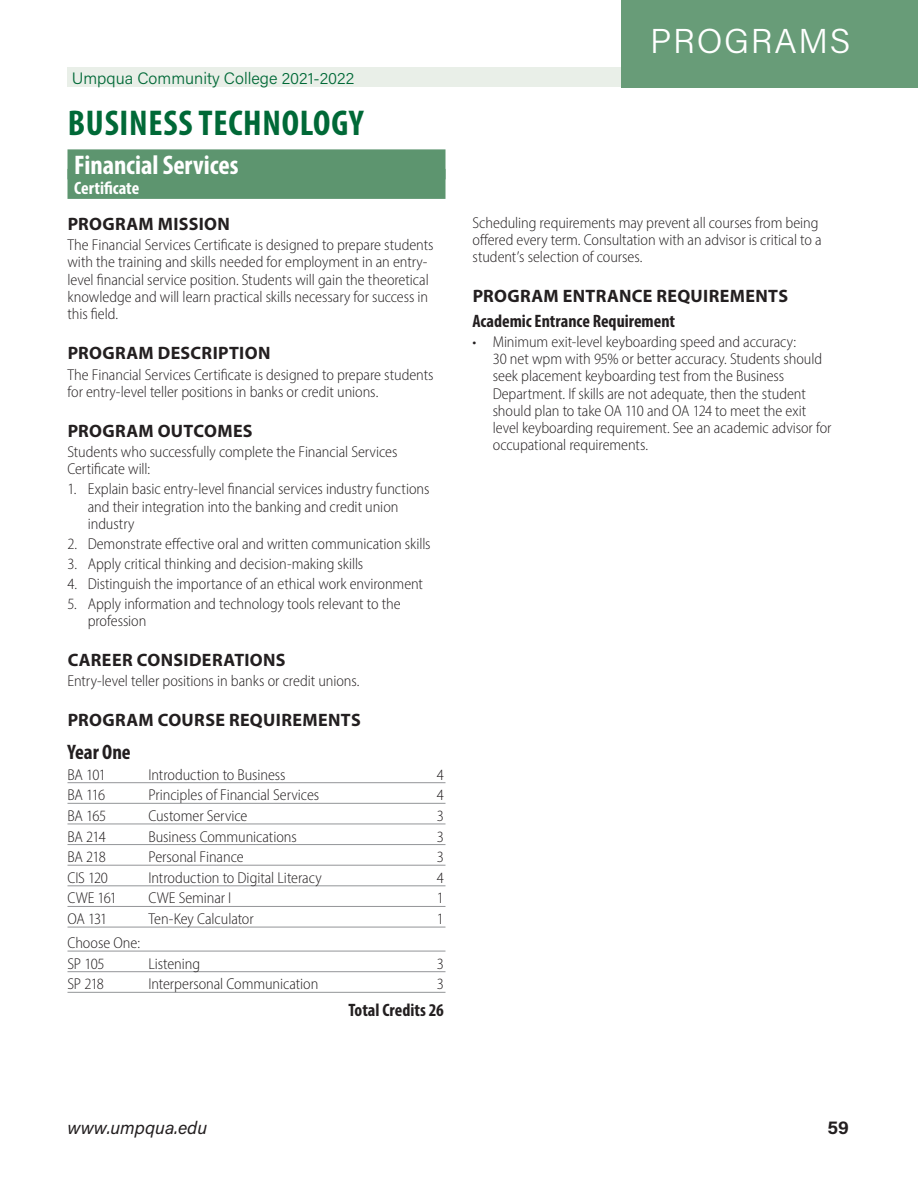
<style>
.page{position:relative;width:918px;height:1188px;background:#fff}
.page>*{position:absolute;margin:0;border:0;box-sizing:border-box;transform-origin:0 0}
.t1{font:700 condensed 36px "Myriad Pro";letter-spacing:.02em;color:#006937}
.t2{font:300 34.5px "Acumin Pro";letter-spacing:.05em;color:#fff}
.t3{font:700 condensed 27px "Myriad Pro";color:#fff}
.t4{font:700 condensed 21px "Myriad Pro";color:#231f20}
.t5{font:700 18px "Myriad Pro";letter-spacing:.02em;color:#231f20}
.t6{font:700 condensed 18px "Myriad Pro";color:#231f20}
.t7{font:italic 18px "Acumin Pro";color:#231f20}
.t8{font:700 condensed 18px "Myriad Pro";color:#fff}
.t9{font:700 18px "Acumin Pro";color:#231f20}
.t10{font:300 16.5px "Acumin Pro";color:#006937}
.t11{font:300 semi-condensed 15.75px/17.2px "Myriad Pro";letter-spacing:-.005em;color:#231f20}
</style>
<div class="page">
<div style="left:68px;top:68px;width:783px;height:19px;background:#e9efe8"></div>
<div style="left:621px;top:0;width:297px;height:87px;background:#689c78"></div>
<div style="left:68px;top:149px;width:378px;height:30px;background:#5d956f"></div>
<div style="left:68px;top:169px;width:378px;height:30px;background:#5d956f"></div>
<hr style="left:68px;top:782px;width:378px;height:1px;background:#939598">
<hr style="left:68px;top:803px;width:378px;height:1px;background:#939598">
<hr style="left:68px;top:824px;width:378px;height:1px;background:#939598">
<hr style="left:68px;top:844px;width:378px;height:1px;background:#939598">
<hr style="left:68px;top:865px;width:378px;height:1px;background:#939598">
<hr style="left:68px;top:885px;width:378px;height:1px;background:#939598">
<hr style="left:68px;top:906px;width:378px;height:1px;background:#939598">
<hr style="left:68px;top:927px;width:378px;height:1px;background:#939598">
<hr style="left:68px;top:951px;width:378px;height:1px;background:#939598">
<hr style="left:68px;top:971px;width:378px;height:1px;background:#939598">
<hr style="left:68px;top:992px;width:378px;height:1px;background:#939598">
<p class="t10" style="left:72px;top:69px;width:284px">Umpqua Community College 2021-2022</p>
<h1 class="t1" style="left:68px;top:109px;width:297px">BUSINESS TECHNOLOGY</h1>
<h3 class="t3" style="left:74px;top:155px;width:166px">Financial Services</h3>
<p class="t8" style="left:74px;top:181px;width:67px">Certificate</p>
<p class="t5" style="left:68px;top:217px;width:164px">PROGRAM MISSION</p>
<p class="t11" style="left:68px;top:237px;width:368px">The Financial Services Certificate is designed to prepare students with the training and skills needed for employment in an entry&shy;level financial service position. Students will gain the theoretical knowledge and will learn practical skills necessary for success in this field.</p>
<p class="t5" style="left:68px;top:346px;width:204px">PROGRAM DESCRIPTION</p>
<p class="t11" style="left:68px;top:367px;width:368px">The Financial Services Certificate is designed to prepare students for entry-level teller positions in banks or credit unions.</p>
<p class="t5" style="left:68px;top:424px;width:186px">PROGRAM OUTCOMES</p>
<p class="t11" style="left:68px;top:444px;width:331px">Students who successfully complete the Financial Services<br>Certificate will:</p>
<p class="t11" style="left:88px;top:482px;width:343px;text-indent:-20px">1. Explain basic entry-level financial services industry functions and their integration into the banking and credit union industry</p>
<p class="t11" style="left:68px;top:536px;width:365px">2. Demonstrate effective oral and written communication skills</p>
<p class="t11" style="left:68px;top:556px;width:297px">3. Apply critical thinking and decision-making skills</p>
<p class="t11" style="left:68px;top:576px;width:357px">4. Distinguish the importance of an ethical work environment</p>
<p class="t11" style="left:88px;top:596px;width:314px;text-indent:-20px">5. Apply information and technology tools relevant to the profession</p>
<p class="t5" style="left:68px;top:653px;width:220px">CAREER CONSIDERATIONS</p>
<p class="t11" style="left:68px;top:673px;width:294px">Entry-level teller positions in banks or credit unions.</p>
<p class="t5" style="left:68px;top:713px;width:295px">PROGRAM COURSE REQUIREMENTS</p>
<h3 class="t4" style="left:68px;top:744px;width:65px">Year One</h3>
<p class="t11" style="left:68px;top:767px;width:40px">BA 101</p>
<p class="t11" style="left:148px;top:767px;width:139px">Introduction to Business</p>
<p class="t11" style="left:437px;top:767px;width:9px">4</p>
<p class="t11" style="left:68px;top:787px;width:39px">BA 116</p>
<p class="t11" style="left:148px;top:787px;width:172px">Principles of Financial Services</p>
<p class="t11" style="left:437px;top:787px;width:9px">4</p>
<p class="t11" style="left:68px;top:808px;width:40px">BA 165</p>
<p class="t11" style="left:148px;top:808px;width:101px">Customer Service</p>
<p class="t11" style="left:437px;top:808px;width:9px">3</p>
<p class="t11" style="left:68px;top:829px;width:40px">BA 214</p>
<p class="t11" style="left:148px;top:829px;width:150px">Business Communications</p>
<p class="t11" style="left:437px;top:829px;width:9px">3</p>
<p class="t11" style="left:68px;top:849px;width:40px">BA 218</p>
<p class="t11" style="left:148px;top:849px;width:97px">Personal Finance</p>
<p class="t11" style="left:437px;top:849px;width:9px">3</p>
<p class="t11" style="left:68px;top:870px;width:42px">CIS 120</p>
<p class="t11" style="left:148px;top:870px;width:175px">Introduction to Digital Literacy</p>
<p class="t11" style="left:437px;top:870px;width:9px">4</p>
<p class="t11" style="left:68px;top:891px;width:51px">CWE 161</p>
<p class="t11" style="left:149px;top:891px;width:84px">CWE Seminar I</p>
<p class="t11" style="left:437px;top:891px;width:9px">1</p>
<p class="t11" style="left:68px;top:911px;width:41px">OA 131</p>
<p class="t11" style="left:149px;top:911px;width:107px">Ten-Key Calculator</p>
<p class="t11" style="left:437px;top:911px;width:9px">1</p>
<p class="t11" style="left:68px;top:934px;width:74px;line-height:20.7px">Choose One:<br>SP 105</p>
<p class="t11" style="left:149px;top:956px;width:53px">Listening</p>
<p class="t11" style="left:437px;top:956px;width:9px">3</p>
<p class="t11" style="left:68px;top:976px;width:38px">SP 218</p>
<p class="t11" style="left:149px;top:976px;width:171px">Interpersonal Communication</p>
<p class="t11" style="left:437px;top:976px;width:9px">3</p>
<p class="t6" style="left:348px;top:1003px;width:97px">Total Credits 26</p>
<h2 class="t2" style="left:650px;top:21px;width:202px">PROGRAMS</h2>
<p class="t11" style="left:473px;top:215px;width:351px">Scheduling requirements may prevent all courses from being offered every term. Consultation with an advisor is critical to a student’s selection of courses.</p>
<p class="t5" style="left:473px;top:289px;width:317px">PROGRAM ENTRANCE REQUIREMENTS</p>
<p class="t6" style="left:473px;top:314px;width:204px">Academic Entrance Requirement</p>
<p class="t11" style="left:493px;top:334px;width:340px;text-indent:-20px">• Minimum exit-level keyboarding speed and accuracy:<br>30 net wpm with 95% or better accuracy. Students should seek placement keyboarding test from the Business Department. If skills are not adequate, then the student should plan to take OA 110 and OA 124 to meet the exit level keyboarding requirement. See an academic advisor for occupational requirements.</p>
<p class="t7" style="left:68px;top:1117px;width:141px">www.umpqua.edu</p>
<p class="t9" style="left:827px;top:1117px;width:23px">59</p>
</div>
